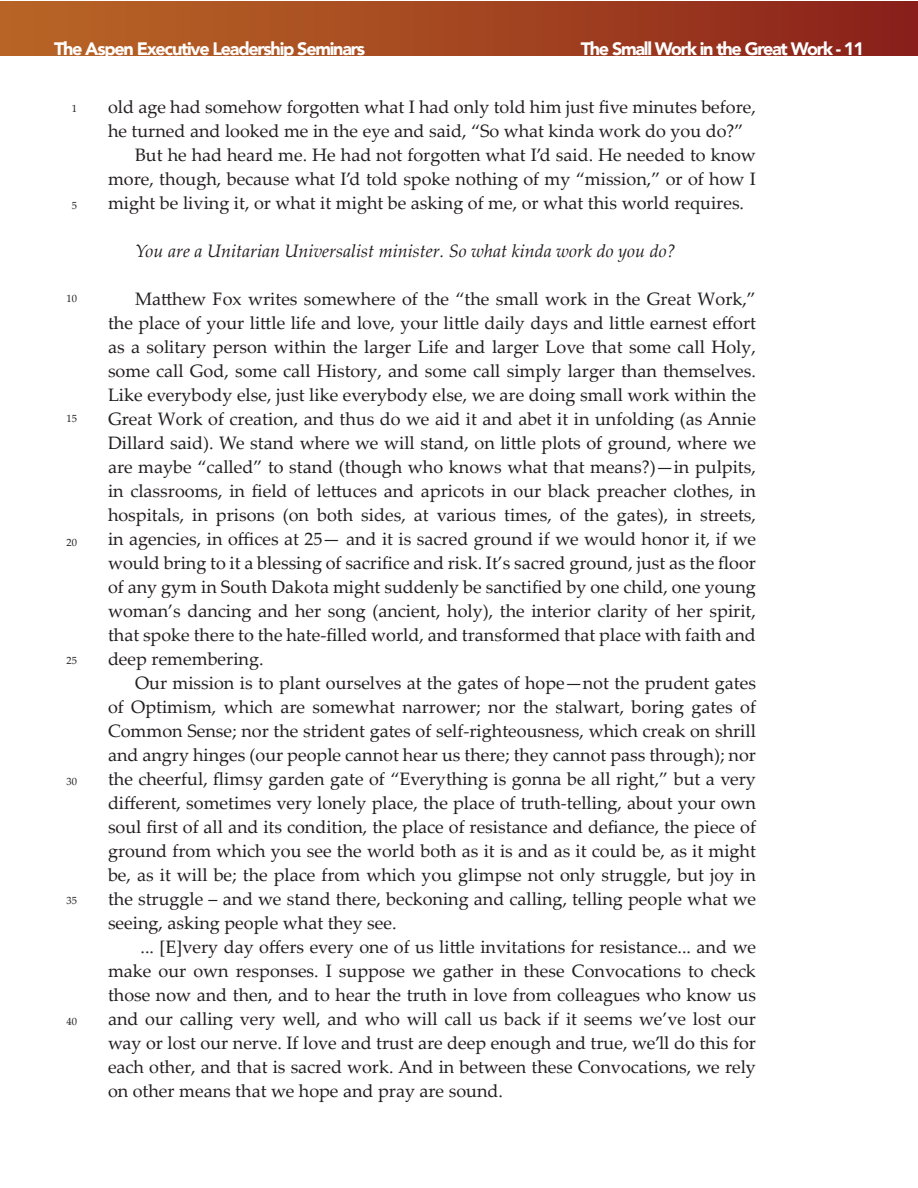
<style>
.page{position:relative;width:918px;height:1188px;background:#fff}
.page>*{position:absolute;margin:0;border:0;box-sizing:border-box;transform-origin:0 0}
.Reading_Body{font:18px/24px "Palatino Linotype";color:#231f20;text-align:justify}
.Medium_Body{font:900 18px "Avenir";letter-spacing:-.07em;color:#fff}
.Reading_Body-2{font:italic 18px "Palatino Linotype";color:#231f20}
.t1{font:10.5px "Palatino Linotype";color:#231f20}
</style>
<div class="page">
<div style="left:0;top:1px;width:918px;height:54px;background:linear-gradient(to right,#bb6826,#8c221b)"></div>
<p class="Medium_Body" style="left:54px;top:34px;width:313px">The Aspen Executive Leadership Seminars</p>
<p class="Medium_Body" style="left:581px;top:34px;width:285px">The Small Work in the Great Work - 11</p>
<p class="Reading_Body" style="left:108px;top:94px;width:649px">old age had somehow forgotten what I had only told him just five minutes before, he turned and looked me in the eye and said, “So what kinda work do you do?”</p>
<p class="Reading_Body" style="left:108px;top:142px;width:650px;text-indent:27px">But he had heard me. He had not forgotten what I’d said. He needed to know more, though, because what I’d told spoke nothing of my “mission,” or of how I might be living it, or what it might be asking of me, or what this world requires.</p>
<p class="Reading_Body-2" style="left:135px;top:238px;width:542px">You are a Unitarian Universalist minister. So what kinda work do you do?</p>
<p class="Reading_Body" style="left:108px;top:286px;width:650px;text-indent:27px">Matthew Fox writes somewhere of the “the small work in the Great Work,” the place of your little life and love, your little daily days and little earnest effort as a solitary person within the larger Life and larger Love that some call Holy, some call God, some call History, and some call simply larger than themselves.<br>Like everybody else, just like everybody else, we are doing small work within the Great Work of creation, and thus do we aid it and abet it in unfolding (as Annie Dillard said). We stand where we will stand, on little plots of ground, where we are maybe “called” to stand (though who knows what that means?)—in pulpits, in classrooms, in field of lettuces and apricots in our black preacher clothes, in hospitals, in prisons (on both sides, at various times, of the gates), in streets, in agencies, in offices at 25— and it is sacred ground if we would honor it, if we would bring to it a blessing of sacrifice and risk. It’s sacred ground, just as the floor of any gym in South Dakota might suddenly be sanctified by one child, one young woman’s dancing and her song (ancient, holy), the interior clarity of her spirit, that spoke there to the hate-filled world, and transformed that place with faith and deep remembering.</p>
<p class="Reading_Body" style="left:108px;top:670px;width:650px;text-indent:27px">Our mission is to plant ourselves at the gates of hope—not the prudent gates of Optimism, which are somewhat narrower; nor the stalwart, boring gates of Common Sense; nor the strident gates of self-righteousness, which creak on shrill and angry hinges (our people cannot hear us there; they cannot pass through); nor the cheerful, flimsy garden gate of “Everything is gonna be all right,” but a very different, sometimes very lonely place, the place of truth-telling, about your own soul first of all and its condition, the place of resistance and defiance, the piece of ground from which you see the world both as it is and as it could be, as it might be, as it will be; the place from which you glimpse not only struggle, but joy in the struggle – and we stand there, beckoning and calling, telling people what we seeing, asking people what they see.</p>
<p class="Reading_Body" style="left:108px;top:934px;width:650px;text-indent:33px">... [E]very day offers every one of us little invitations for resistance... and we make our own responses. I suppose we gather in these Convocations to check those now and then, and to hear the truth in love from colleagues who know us and our calling very well, and who will call us back if it seems we’ve lost our way or lost our nerve. If love and trust are deep enough and true, we’ll do this for each other, and that is sacred work. And in between these Convocations, we rely on other means that we hope and pray are sound.</p>
<p class="t1" style="left:72px;top:101px;width:7px">1</p>
<p class="t1" style="left:72px;top:198px;width:7px">5</p>
<p class="t1" style="left:66px;top:291px;width:12px">10</p>
<p class="t1" style="left:66px;top:411px;width:12px">15</p>
<p class="t1" style="left:66px;top:535px;width:12px">20</p>
<p class="t1" style="left:66px;top:653px;width:12px">25</p>
<p class="t1" style="left:66px;top:774px;width:12px">30</p>
<p class="t1" style="left:66px;top:893px;width:12px">35</p>
<p class="t1" style="left:66px;top:1014px;width:12px">40</p>
</div>
